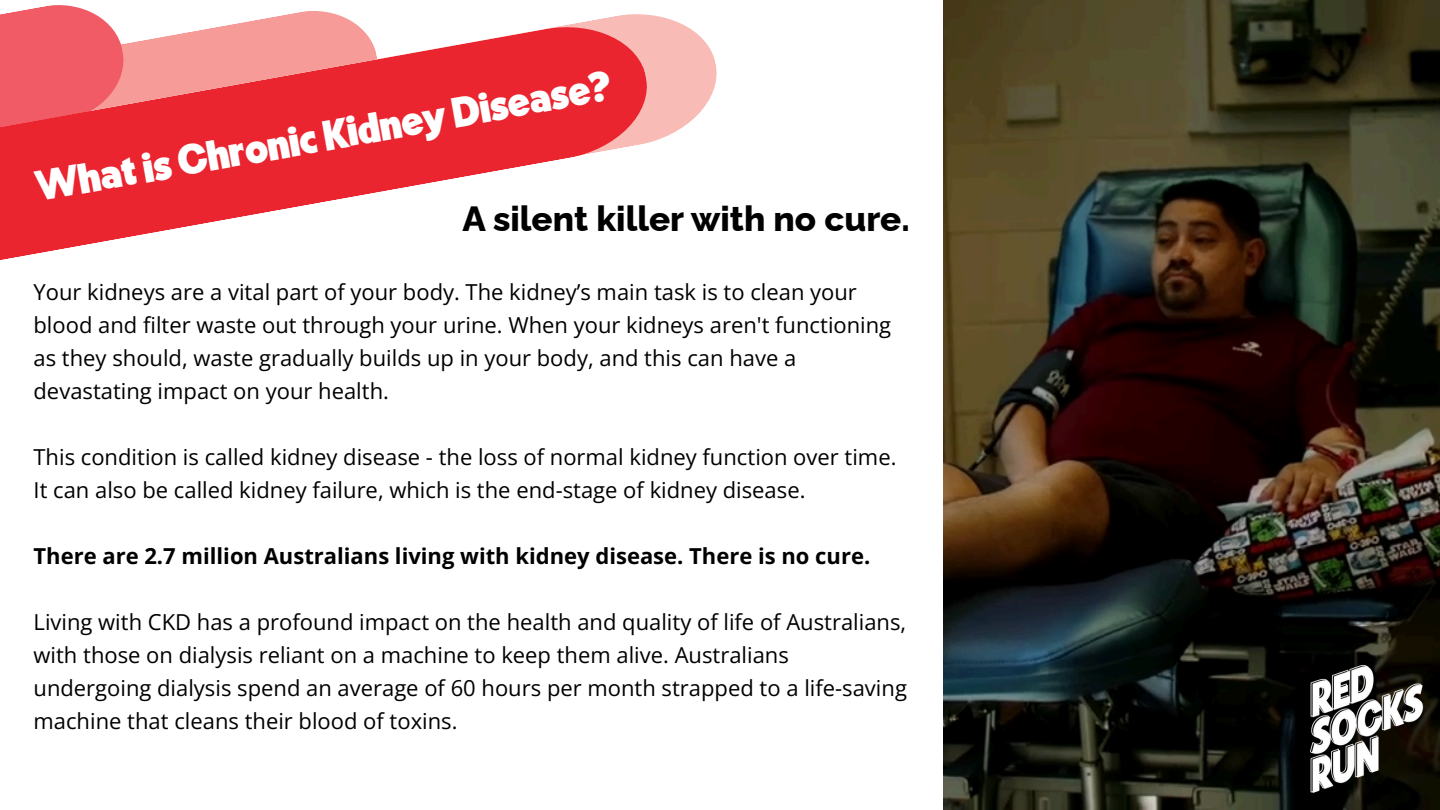
<style>
.page{position:relative;width:1440px;height:810px;background:#fff}
.page>*{position:absolute;margin:0;border:0;box-sizing:border-box;transform-origin:0 0}
.t1{font:41px "Kilimanjaro Sans";color:#fff}
.t2{font:800 35px "Raleway";color:#000}
.t3{font:22px/33px "Open Sans";color:#000}
.t4{font:700 22px "Open Sans";color:#000}
</style>
<div class="page">
<img style="left:943px;top:0;width:497px;height:809px">
<img style="left:1292px;top:648px;width:148px;height:162px">
<svg style="left:258px;top:11px;width:459px;height:131px;fill:#f9bbb5"></svg>
<svg style="left:0;top:5px;width:104px;height:15px"></svg>
<svg style="left:0;top:20px;width:653px;height:240px;fill:#eb2530"></svg>
<p class="t1" style="left:32px;top:159px;width:586px;rotate:-10deg">What is Chronic Kidney Disease?</p>
<p class="t2" style="left:462px;top:198px;width:449px">A silent killer with no cure.</p>
<h1 class="t3" style="left:34px;top:275px;width:859px">Your kidneys are a vital part of your body. The kidney’s main task is to clean your blood and filter waste out through your urine. When your kidneys aren't functioning as they should, waste gradually builds up in your body, and this can have a devastating impact on your health.</h1>
<h2 class="t3" style="left:34px;top:440px;width:864px">This condition is called kidney disease - the loss of normal kidney function over time.<br>It can also be called kidney failure, which is the end-stage of kidney disease.</h2>
<p class="t4" style="left:34px;top:541px;width:838px">There are 2.7 million Australians living with kidney disease. There is no cure.</p>
<p class="t3" style="left:34px;top:605px;width:875px">Living with CKD has a profound impact on the health and quality of life of Australians, with those on dialysis reliant on a machine to keep them alive. Australians undergoing dialysis spend an average of 60 hours per month strapped to a life-saving machine that cleans their blood of toxins.</p>
</div>
